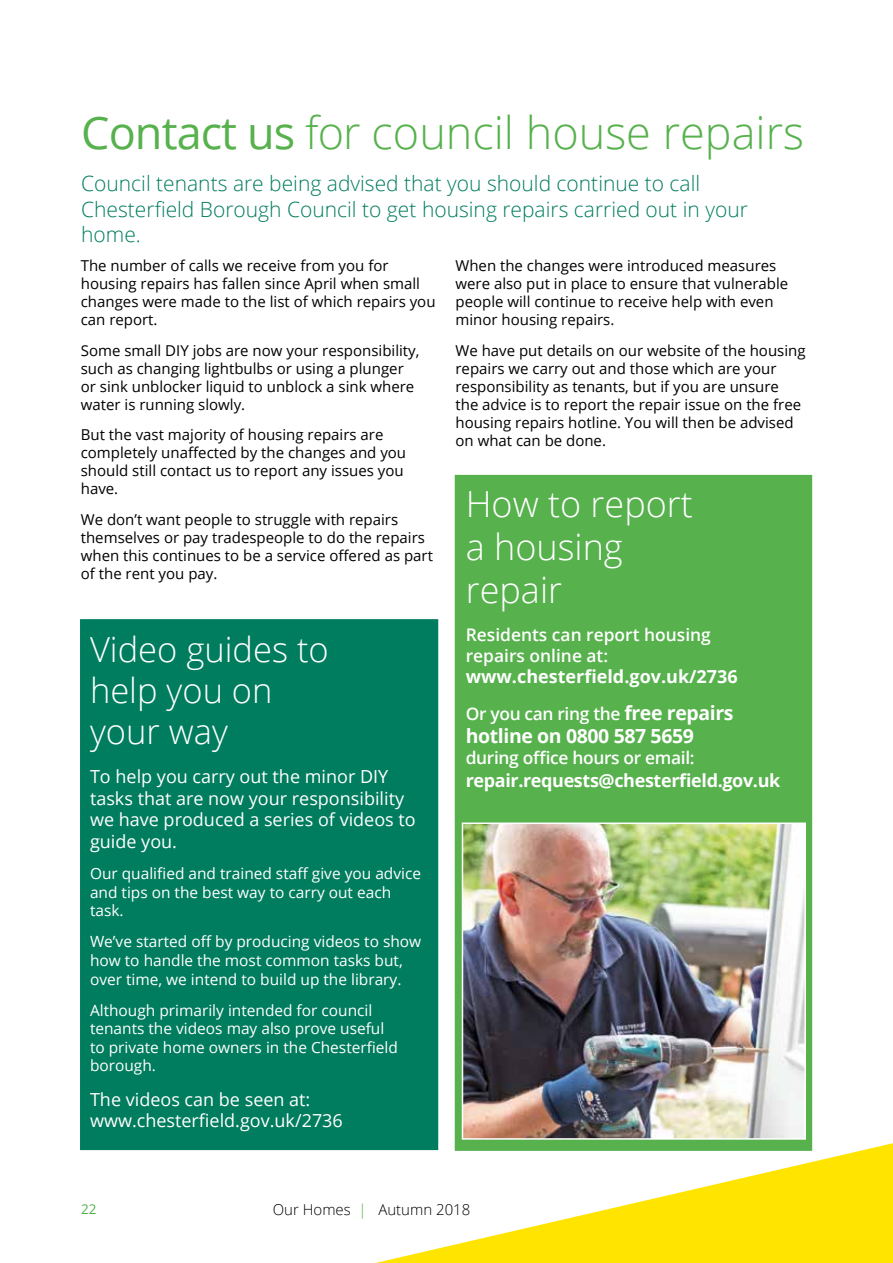
<style>
.page{position:relative;width:893px;height:1263px;background:#fff}
.page>*{position:absolute;margin:0;border:0;box-sizing:border-box;transform-origin:0 0}
.t1{font:300 45px "Open Sans";color:#57b14d}
.t2{font:300 36px/43.2px "Open Sans";color:#fff}
.t3{font:300 34.5px/41.4px "Open Sans";color:#fff}
.t4{font:300 21px "Open Sans";color:#007c5e}
.t5{font:700 19.5px "Open Sans";letter-spacing:-.02em;color:#fff}
.t6{font:18px/21.6px "Open Sans";color:#fff}
.t7{font:700 18px "Open Sans";letter-spacing:-.02em;color:#fff}
.t8{font:700 18px "Open Sans";color:#fff}
.t9{font:600 17.4px "Open Sans";letter-spacing:-.02em;color:#fff}
.t10{font:600 17.4px/20.9px "Open Sans";color:#fff}
.t11{font:15.45px "Open Sans";color:#fff}
.t12{font:15px/18px "Open Sans";color:#000}
.t13{font:300 15px "Open Sans";color:#000}
.t14{font:13.5px "Open Sans";color:#57b14d}
.s1{font-weight:400}
.s2{font-weight:700;font-size:19.5px}
.s3{color:#57b14d}
</style>
<div class="page">
<div style="left:455px;top:475px;width:357px;height:676px;background:#57b14d"></div>
<div style="left:80px;top:619px;width:358px;height:531px;background:#007c5e"></div>
<img style="left:465px;top:825px;width:338px;height:312px">
<div style="left:462px;top:822px;width:344px;height:318px;border:2px solid #fff"></div>
<svg style="left:375px;top:1143px;width:518px;height:120px"></svg>
<h1 class="t1" style="left:81px;top:102px;width:724px"><span class="s1">Contact us</span> for council house repairs</h1>
<p class="t4" style="left:81px;top:169px;width:621px">Council tenants are being advised that you should continue to call</p>
<p class="t4" style="left:81px;top:195px;width:668px">Chesterfield Borough Council to get housing repairs carried out in your</p>
<p class="t4" style="left:81px;top:220px;width:61px">home.</p>
<p class="t12" style="left:81px;top:256px;width:356px">The number of calls we receive from you for housing repairs has fallen since April when small changes were made to the list of which repairs you can report.</p>
<p class="t12" style="left:81px;top:341px;width:340px">Some small DIY jobs are now your responsibility, such as changing lightbulbs or using a plunger or sink unblocker liquid to unblock a sink where water is running slowly.</p>
<p class="t12" style="left:81px;top:426px;width:304px">But the vast majority of housing repairs are</p>
<p class="t12" style="left:81px;top:444px;width:327px">completely unaffected by the changes and you</p>
<p class="t12" style="left:81px;top:462px;width:324px">should still contact us to report any issues you have.</p>
<p class="t12" style="left:81px;top:510px;width:346px">We don’t want people to struggle with repairs themselves or pay tradespeople to do the repairs</p>
<p class="t12" style="left:81px;top:546px;width:354px">when this continues to be a service offered as part</p>
<p class="t12" style="left:81px;top:564px;width:138px">of the rent you pay.</p>
<p class="t12" style="left:455px;top:256px;width:334px">When the changes were introduced measures were also put in place to ensure that vulnerable people will continue to receive help with even minor housing repairs.</p>
<p class="t12" style="left:455px;top:341px;width:352px">We have put details on our website of the housing repairs we carry out and those which are your responsibility as tenants, but if you are unsure the advice is to report the repair issue on the free housing repairs hotline. You will then be advised on what can be done.</p>
<h1 class="t2" style="left:466px;top:481px;width:229px">How to report a housing repair</h1>
<p class="t10" style="left:466px;top:624px;width:247px">Residents can report housing repairs online at:</p>
<h4 class="t8" style="left:466px;top:664px;width:273px">www.chesterfield.gov.uk/2736</h4>
<p class="t9" style="left:466px;top:701px;width:269px">Or you can ring the <span class="s2">free repairs</span></p>
<h3 class="t5" style="left:466px;top:722px;width:230px">hotline on 0800 587 5659</h3>
<p class="t9" style="left:466px;top:745px;width:230px">during office hours or email:</p>
<p class="t7" style="left:466px;top:768px;width:316px">repair.requests@chesterfield.gov.uk</p>
<h1 class="t3" style="left:90px;top:627px;width:240px">Video guides to help you on your way</h1>
<p class="t6" style="left:90px;top:765px;width:327px">To help you carry out the minor DIY tasks that are now your responsibility we have produced a series of videos to guide you.</p>
<p class="t11" style="left:90px;top:863px;width:333px">Our qualified and trained staff give you advice</p>
<p class="t11" style="left:90px;top:881px;width:303px">and tips on the best way to carry out each</p>
<p class="t11" style="left:90px;top:900px;width:35px">task.</p>
<p class="t11" style="left:90px;top:931px;width:333px">We’ve started off by producing videos to show</p>
<p class="t11" style="left:90px;top:950px;width:314px">how to handle the most common tasks but,</p>
<p class="t11" style="left:90px;top:968px;width:313px">over time, we intend to build up the library.</p>
<p class="t11" style="left:90px;top:1000px;width:284px">Although primarily intended for council</p>
<p class="t11" style="left:90px;top:1018px;width:296px">tenants the videos may also prove useful</p>
<p class="t11" style="left:90px;top:1037px;width:309px">to private home owners in the Chesterfield</p>
<p class="t11" style="left:90px;top:1055px;width:67px">borough.</p>
<p class="t6" style="left:90px;top:1088px;width:222px">The videos can be seen at:</p>
<p class="t6" style="left:90px;top:1109px;width:254px">www.chesterfield.gov.uk/2736</p>
<p class="t14" style="left:81px;top:1199px;width:17px">22</p>
<p class="t13" style="left:273px;top:1199px;width:199px">Our Homes <span class="s3">|</span> Autumn 2018</p>
</div>
